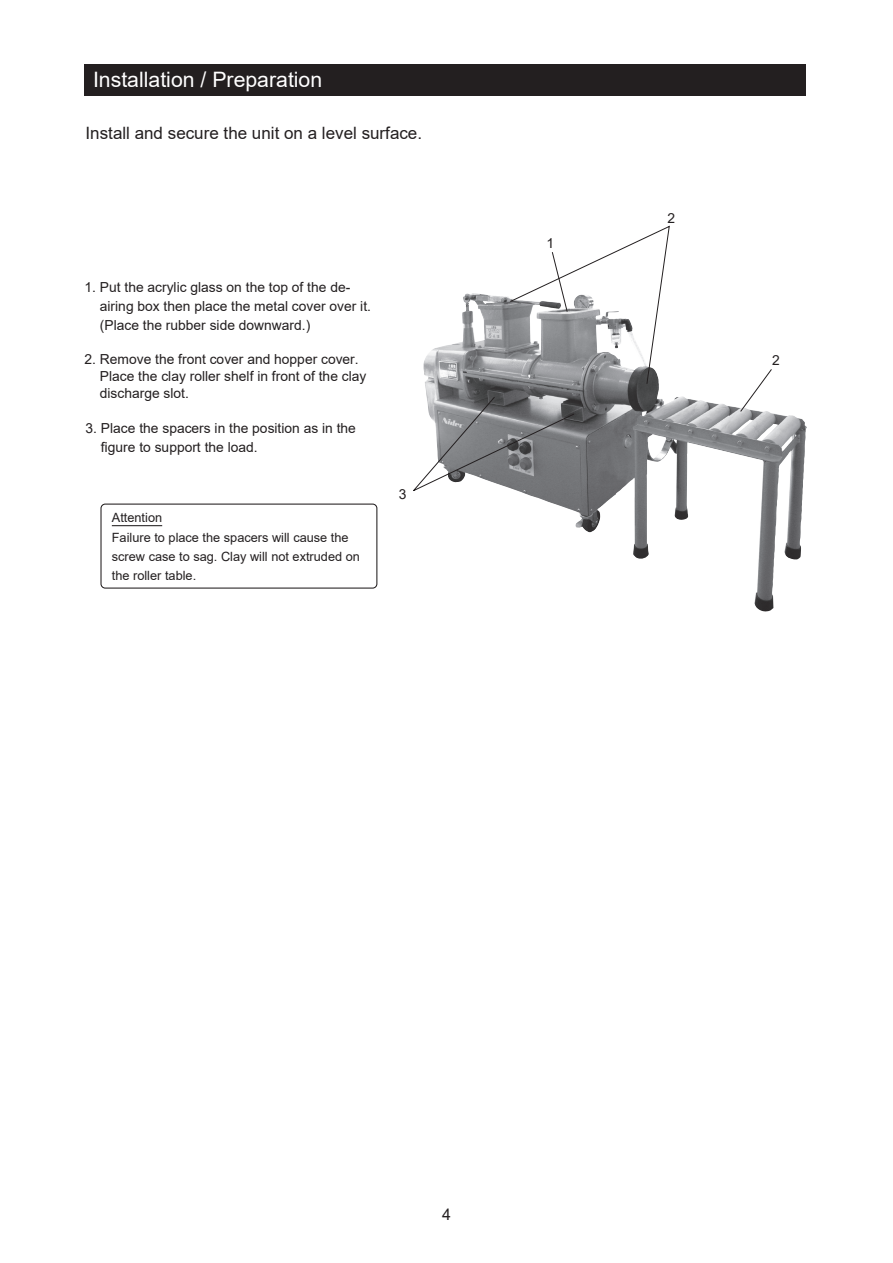
<style>
.page{position:relative;width:893px;height:1263px;background:#fff}
.page>*{position:absolute;margin:0;border:0;box-sizing:border-box;transform-origin:0 0}
.t1{font:21.3px "Arial";color:#fff}
.t2{font:16.95px "Arial";color:#231f20}
.t3{font:15.9px "Arial";color:#231f20}
.t4{font:13.8px/17px "Arial";color:#231f20}
.t5{font:12.75px/19.2px "Arial";color:#231f20}
</style>
<div class="page">
<img style="left:423px;top:293px;width:340px;height:267px">
<svg style="left:740px;top:369px;width:32px;height:43px"></svg>
<svg style="left:413px;top:396px;width:161px;height:96px"></svg>
<svg style="left:510px;top:226px;width:160px;height:158px"></svg>
<div style="left:100px;top:504px;width:277px;height:85px;border:1px solid #231f20;border-radius:4px"></div>
<hr style="left:112px;top:525px;width:50px;height:1px;background:#231f20">
<div style="left:85px;top:64px;width:721px;height:32px;background:#231f20"></div>
<h1 class="t1" style="left:93px;top:65px;width:231px">Installation / Preparation</h1>
<p class="t2" style="left:86px;top:122px;width:338px">Install and secure the unit on a level surface.</p>
<p class="t4" style="left:85px;top:279px;width:267px">1. Put the acrylic glass on the top of the de-</p>
<p class="t4" style="left:100px;top:317px;width:212px">(Place the rubber side downward (.</p>
<p class="t4" style="left:100px;top:298px;width:273px">airing box then place the metal cover over .i t</p>
<p class="t4" style="left:100px;top:351px;width:268px;text-indent:-15px">2. Remove the front cover and hopper cover.<br>Place the clay roller shelf in front of the clay discharge slot.</p>
<p class="t4" style="left:101px;top:418px;width:257px;line-height:19.2px;text-indent:-15px">3. Place the spacers in the position as in the figure to support the load.</p>
<p class="t5" style="left:112px;top:508px;width:250px">Attention<br>Failure to place the spacers will cause the screw case to sag. Clay will not extruded on the roller table.</p>
<p class="t4" style="left:399px;top:485px;width:9px">3</p>
<p class="t4" style="left:547px;top:234px;width:9px">1</p>
<p class="t4" style="left:667px;top:209px;width:9px">2</p>
<p class="t4" style="left:772px;top:352px;width:9px">2</p>
<p class="t3" style="left:442px;top:1204px;width:10px">4</p>
</div>
